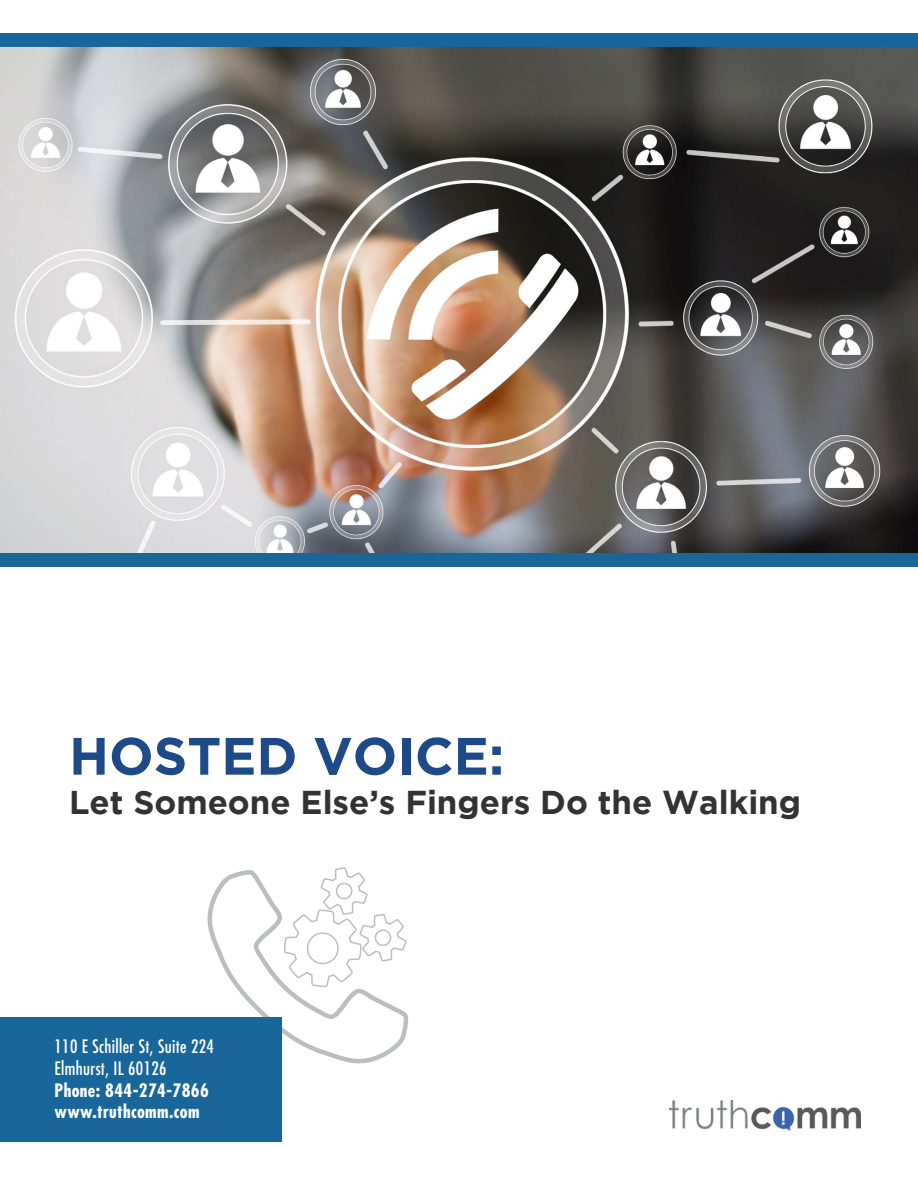
<style>
.page{position:relative;width:918px;height:1188px;background:#fff}
.page>*{position:absolute;margin:0;border:0;box-sizing:border-box;transform-origin:0 0}
.t1{font:700 52.5px "Gotham";color:#1f4a8a}
.t2{font:700 33px "Gotham";color:#333}
.t3{font:condensed 18px/21.6px "Futura Std";letter-spacing:.02em;color:#fff}
.t4{font:700 condensed 18px/21.6px "Futura Std";letter-spacing:.02em;color:#fff}
</style>
<div class="page">
<svg style="left:205px;top:867px;width:204px;height:199px"></svg>
<div style="left:0;top:33px;width:918px;height:534px;background:#19679a"></div>
<img style="left:0;top:48px;width:918px;height:505px">
<div style="left:0;top:1018px;width:281px;height:124px;background:#19679a"></div>
<img style="left:669px;top:1101px;width:192px;height:29px">
<h1 class="t1" style="left:69px;top:726px;width:437px">HOSTED VOICE:</h1>
<h2 class="t2" style="left:69px;top:784px;width:734px">Let Someone Else’s Fingers Do the Walking</h2>
<p class="t3" style="left:55px;top:1036px;width:161px">110 E Schiller St, Suite 224<br>Elmhurst, IL 60126</p>
<p class="t4" style="left:55px;top:1079px;width:156px">Phone: 844-274-7866 www.truthcomm.com</p>
</div>
